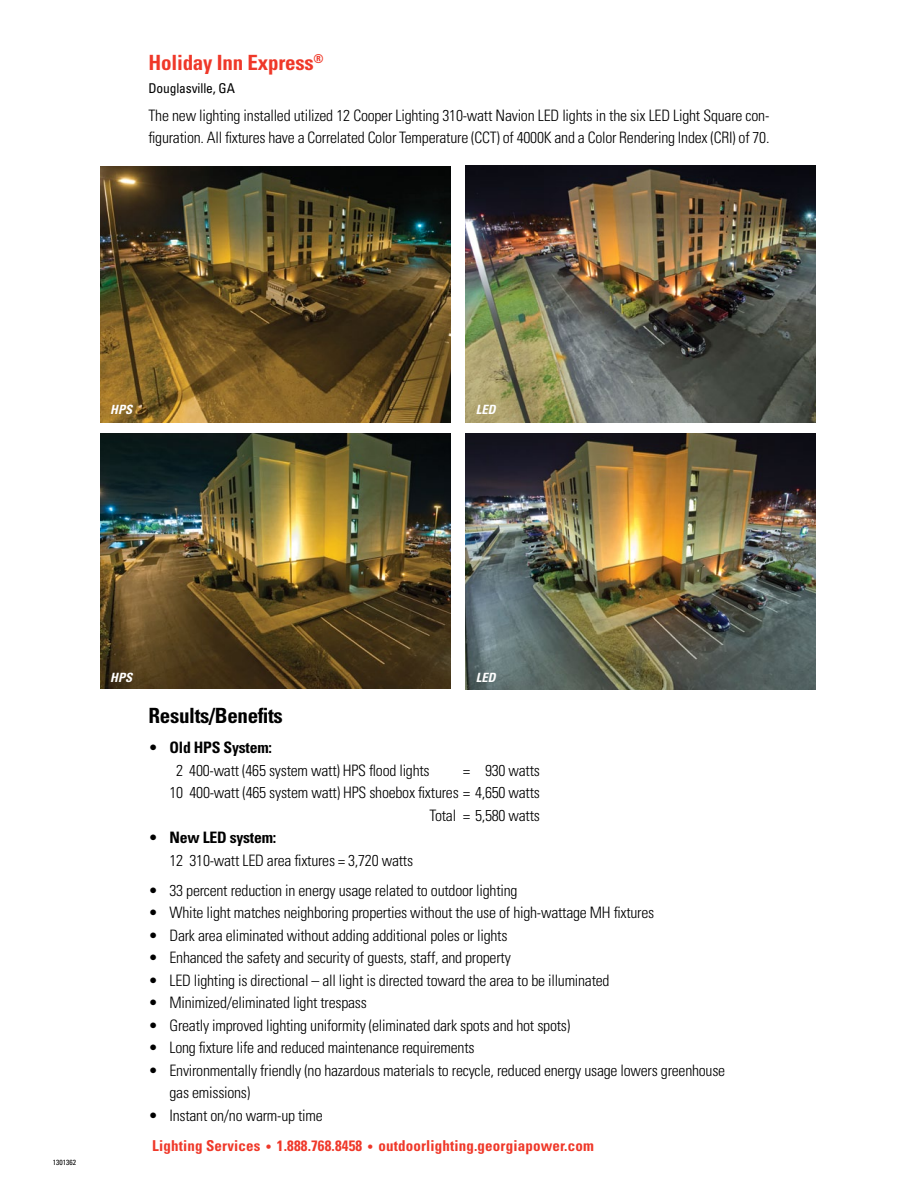
<style>
.page{position:relative;width:918px;height:1188px;background:#fff}
.page>*{position:absolute;margin:0;border:0;box-sizing:border-box;transform-origin:0 0}
.t1{font:700 condensed 21px "Univers";letter-spacing:-.01em;color:#ef3829}
.t2{font:700 condensed 21px "Univers";letter-spacing:-.015em;color:#000}
.t3{font:300 condensed 15.75px/22.5px "Univers";letter-spacing:-.015em;color:#000}
.t4{font:700 condensed 15px "Univers";letter-spacing:.01em;color:#ef3829}
.t5{font:condensed 13.5px "Univers";letter-spacing:-.01em;color:#000}
.t6{font:italic 700 condensed 12.75px "Univers";color:#fff}
.t7{font:condensed 7.5px "Univers";color:#000}
.s1{font-weight:700}
.s2{font-size:12px}
</style>
<div class="page">
<img style="left:465px;top:166px;width:350px;height:257px">
<img style="left:100px;top:166px;width:351px;height:257px">
<img style="left:465px;top:433px;width:350px;height:257px">
<img style="left:100px;top:433px;width:351px;height:256px">
<h1 class="t1" style="left:148px;top:50px;width:177px">Holiday Inn Express<sup>®</sup></h1>
<p class="t5" style="left:148px;top:79px;width:88px">Douglasville, GA</p>
<p class="t3" style="left:148px;top:104px;width:623px">The new lighting installed utilized 12 Cooper Lighting 310-watt Navion LED lights in the six LED Light Square con&shy;figuration. All fixtures have a Correlated Color Temperature (CCT) of 4000K and a Color Rendering Index (CRI) of 70.</p>
<p class="t6" style="left:110px;top:402px;width:23px">HPS</p>
<p class="t6" style="left:476px;top:402px;width:21px">LED</p>
<p class="t7" style="left:53px;top:1157px;width:25px">1301362</p>
<p class="t6" style="left:110px;top:669px;width:23px">HPS</p>
<p class="t6" style="left:476px;top:669px;width:21px">LED</p>
<h1 class="t2" style="left:148px;top:703px;width:136px">Results/Benefits</h1>
<p class="t3" style="left:176px;top:736px;width:255px;text-indent:-28px">• <span class="s1">Old HPS System:<br></span>2 400-watt (465 system watt) HPS flood lights</p>
<p class="t3" style="left:169px;top:759px;width:372px;text-align:right">= 930 watts<br>10 400-watt (465 system watt) HPS shoebox fixtures = 4,650 watts<br>Total = 5,580 watts</p>
<p class="t3" style="left:169px;top:826px;width:245px;text-indent:-21px">• <span class="s1">New LED system:<br></span>12 310-watt LED area fixtures = 3,720 watts</p>
<p class="t3" style="left:148px;top:879px;width:370px">• 33 percent reduction in energy usage related to outdoor lighting</p>
<p class="t3" style="left:148px;top:901px;width:507px">• White light matches neighboring properties without the use of high-wattage MH fixtures</p>
<p class="t3" style="left:148px;top:924px;width:360px">• Dark area eliminated without adding additional poles or lights</p>
<p class="t3" style="left:148px;top:946px;width:364px">• Enhanced the safety and security of guests, staff, and property</p>
<p class="t3" style="left:148px;top:969px;width:463px">• LED lighting is directional – all light is directed toward the area to be illuminated</p>
<p class="t3" style="left:148px;top:991px;width:220px">• Minimized/eliminated light trespass</p>
<p class="t3" style="left:148px;top:1014px;width:423px">• Greatly improved lighting uniformity (eliminated dark spots and hot spots)</p>
<p class="t3" style="left:148px;top:1036px;width:328px">• Long fixture life and reduced maintenance requirements</p>
<p class="t3" style="left:169px;top:1059px;width:557px;text-indent:-21px">• Environmentally friendly (no hazardous materials to recycle, reduced energy usage lowers greenhouse gas emissions)</p>
<p class="t3" style="left:148px;top:1104px;width:176px">• Instant on/no warm-up time</p>
<p class="t4" style="left:152px;top:1136px;width:443px">Lighting Services <span class="s2">•</span> 1.888.768.8458 <span class="s2">•</span> outdoorlighting.georgiapower.com</p>
</div>
